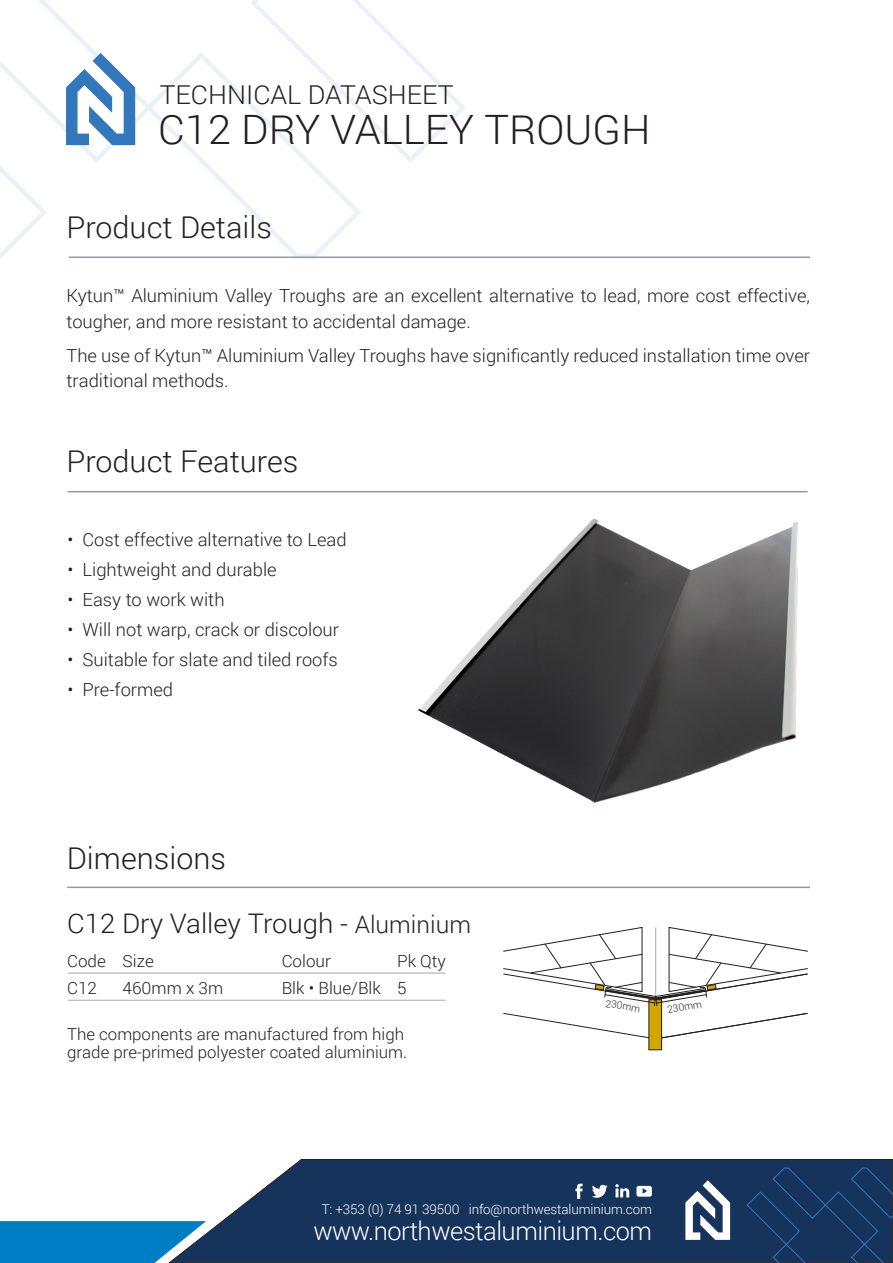
<style>
.page{position:relative;width:893px;height:1263px;background:#fff}
.page>*{position:absolute;margin:0;border:0;box-sizing:border-box;transform-origin:0 0}
.t1{font:300 40.5px "Roboto";color:#231f20}
.t2{font:300 30px "Roboto";color:#231f20}
.t3{font:300 27px "Roboto";color:#231f20}
.H3_White{font:300 25.95px "Roboto";color:#231f20}
.t4{font:300 25.5px "Roboto";letter-spacing:-.02em;color:#fff}
.t5{font:300 18px/25.5px "Roboto";color:#231f20}
.t6{font:300 16.8px "Roboto";color:#231f20}
.t7{font:300 16.5px/18px "Roboto";color:#231f20}
.t8{font:300 13.35px "Roboto";letter-spacing:-.01em;color:#fff}
.t9{font:300 10.05px "Roboto";color:#231f20}
.s1{font-size:24px}
</style>
<div class="page">
<svg style="left:155px;top:53px;width:209px;height:204px"></svg>
<svg style="left:247px;top:0;width:218px;height:166px"></svg>
<img style="left:418px;top:518px;width:380px;height:285px">
<hr style="left:68px;top:491px;width:740px;height:1px;background:#92999f">
<hr style="left:69px;top:257px;width:741px;height:1px;background:#92999f">
<svg style="left:503px;top:1012px;width:305px;height:28px"></svg>
<div style="left:649px;top:1000px;width:13px;height:50px;background:#cfa700"></div>
<div style="left:648px;top:999px;width:14px;height:51px;border:1px solid #231f20"></div>
<svg style="left:503px;top:927px;width:305px;height:79px"></svg>
<hr style="left:67px;top:886px;width:743px;height:2px;background:#92999f">
<hr style="left:68px;top:973px;width:377px;height:1px;background:#a3a9ad">
<hr style="left:68px;top:1000px;width:377px;height:1px;background:#a3a9ad">
<svg style="left:0;top:0;width:155px;height:258px"></svg>
<div style="left:0;top:1221px;width:168px;height:42px;background:#007ec5"></div>
<svg style="left:168px;top:1159px;width:725px;height:104px;background:#2e496c"></svg>
<svg style="left:746px;top:1167px;width:147px;height:96px;background:#16365f"></svg>
<svg style="left:685px;top:1180px;width:45px;height:60px"></svg>
<svg style="left:575px;top:1184px;width:8px;height:15px"></svg>
<svg style="left:615px;top:1184px;width:14px;height:13px"></svg>
<svg style="left:636px;top:1186px;width:16px;height:11px"></svg>
<svg style="left:592px;top:1185px;width:16px;height:13px"></svg>
<p class="H3_White" style="left:160px;top:77px;width:295px">TECHNICAL DATASHEET</p>
<p class="t1" style="left:158px;top:102px;width:494px">C12 DRY VALLEY TROUGH</p>
<p class="t2" style="left:66px;top:207px;width:207px">Product Details</p>
<p class="t5" style="left:66px;top:283px;width:745px">Kytun™ Aluminium Valley Troughs are an excellent alternative to lead, more cost effective, tougher, and more resistant to accidental damage.</p>
<p class="t5" style="left:66px;top:342px;width:745px">The use of Kytun™ Aluminium Valley Troughs have significantly reduced installation time over traditional methods.</p>
<p class="t2" style="left:66px;top:441px;width:233px">Product Features</p>
<p class="t5" style="left:68px;top:526px;width:281px">• Cost effective alternative to Lead</p>
<p class="t5" style="left:68px;top:556px;width:211px">• Lightweight and durable</p>
<p class="t5" style="left:68px;top:586px;width:159px">• Easy to work with</p>
<p class="t5" style="left:68px;top:616px;width:273px">• Will not warp, crack or discolour</p>
<p class="t5" style="left:68px;top:646px;width:272px">• Suitable for slate and tiled roofs</p>
<p class="t5" style="left:68px;top:676px;width:107px">• Pre-formed</p>
<p class="t2" style="left:67px;top:837px;width:161px">Dimensions</p>
<p class="t3" style="left:67px;top:905px;width:405px">C12 Dry Valley Trough - <span class="s1">Aluminium</span></p>
<p class="t6" style="left:67px;top:949px;width:88px">Code Size</p>
<p class="t6" style="left:282px;top:949px;width:51px">Colour</p>
<p class="t6" style="left:397px;top:949px;width:50px">Pk Qty</p>
<p class="t6" style="left:67px;top:976px;width:31px">C12</p>
<p class="t6" style="left:123px;top:976px;width:102px">460mm x 3m</p>
<p class="t6" style="left:282px;top:976px;width:126px">Blk • Blue/Blk 5</p>
<p class="t7" style="left:67px;top:1024px;width:342px">The components are manufactured from high grade pre-primed polyester coated aluminium.</p>
<p class="t9" style="left:607px;top:996px;width:36px;rotate:10deg">230mm</p>
<p class="t9" style="left:666px;top:1003px;width:36px;rotate:-10deg">230mm</p>
<p class="t8" style="left:322px;top:1200px;width:332px">T: +353 (0) 74 91 39500 info@northwestaluminium.com</p>
<p class="t4" style="left:313px;top:1213px;width:340px">www.northwestaluminium.com</p>
</div>
